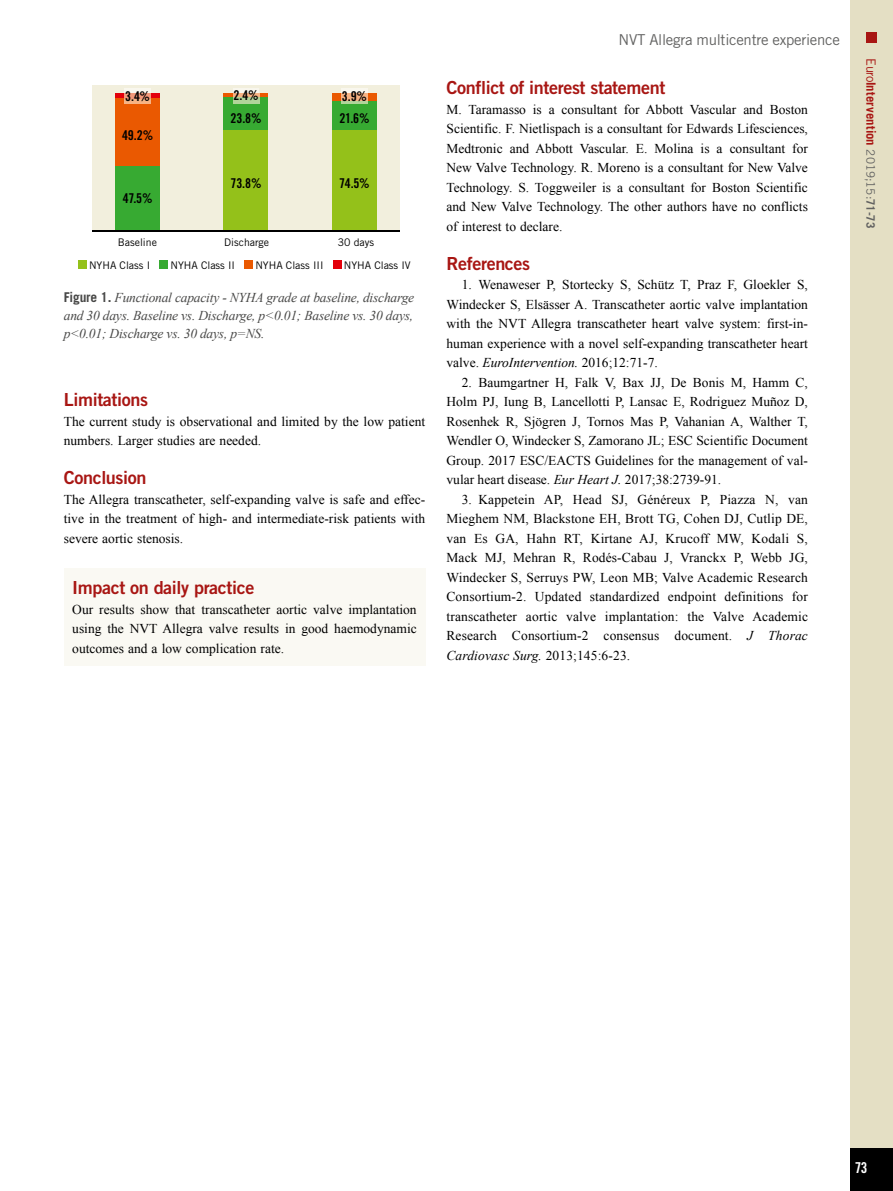
<style>
.page{position:relative;width:893px;height:1191px;background:#fff}
.page>*{position:absolute;margin:0;border:0;box-sizing:border-box;transform-origin:0 0}
.t1{font:18px "Trade Gothic LT Std Bd 2";letter-spacing:-.02em;color:#a81613}
.t2{font:15px "Trade Gothic LT Std";letter-spacing:-.02em;color:#626261}
.t3{font:15px "Trade Gothic LT Std Bd Cn 20";color:#fff}
.t4{font:13.5px/19.5px "Times New Roman";color:#000;text-align:justify}
.t5{font:italic 13.5px/18px "Times New Roman";letter-spacing:-.015em;color:#484847;text-align:justify}
.t6{font:13.5px "Trade Gothic LT Std Bd Cn 20";letter-spacing:-.015em;color:#000}
.t7{font:700 12.75px "Trade Gothic LT Std";letter-spacing:.005em;color:#a81613}
.t8{font:10.5px "Trade Gothic LT Std";color:#000}
.s1{font-family:"Trade Gothic LT Std";font-weight:700;font-style:normal}
.s2{font-style:italic}
.s3{font-weight:400}
.s4{font-weight:400;font-size:11.7px;color:#626261}
.s5{font-size:11.7px;color:#626261}
</style>
<div class="page">
<div style="left:850px;top:0;width:43px;height:1191px;background:#e4dfc4"></div>
<div style="left:850px;top:1148px;width:43px;height:43px;background:#000"></div>
<div style="left:866px;top:32px;width:11px;height:10px;background:#a81613"></div>
<div style="left:64px;top:568px;width:361px;height:97px;background:#faf9f3"></div>
<div style="left:92px;top:85px;width:308px;height:146px;background:#f2efdd"></div>
<div style="left:78px;top:261px;width:9px;height:8px;background:#94c11a"></div>
<div style="left:160px;top:261px;width:8px;height:8px;background:#37aa32"></div>
<div style="left:245px;top:261px;width:8px;height:8px;background:#ea5901"></div>
<div style="left:333px;top:261px;width:8px;height:8px;background:#e3000b"></div>
<div style="left:115px;top:93px;width:45px;height:6px;background:#e3000b"></div>
<div style="left:115px;top:99px;width:45px;height:67px;background:#ea5901"></div>
<div style="left:115px;top:166px;width:45px;height:65px;background:#37aa32"></div>
<div style="left:124px;top:88px;width:27px;height:5px;background:#f9f7ee"></div>
<div style="left:124px;top:93px;width:27px;height:6px;background:#f3997a"></div>
<hr style="left:124px;top:99px;width:27px;height:4px;background:#f7b384">
<hr style="left:224px;top:93px;width:44px;height:4px;background:#ea5901">
<div style="left:224px;top:97px;width:44px;height:33px;background:#37aa32"></div>
<div style="left:224px;top:130px;width:44px;height:101px;background:#94c11a"></div>
<svg style="left:233px;top:88px;width:26px;height:5px"></svg>
<hr style="left:233px;top:93px;width:26px;height:4px;background:#f7b384">
<div style="left:233px;top:97px;width:26px;height:6px;background:#b1d49a"></div>
<div style="left:332px;top:100px;width:45px;height:30px;background:#37aa32"></div>
<div style="left:332px;top:93px;width:45px;height:7px;background:#ea5901"></div>
<div style="left:332px;top:130px;width:45px;height:101px;background:#94c11a"></div>
<hr style="left:341px;top:100px;width:27px;height:3px;background:#b1d49a">
<div style="left:341px;top:88px;width:27px;height:5px;background:#f9f7ee"></div>
<div style="left:341px;top:93px;width:27px;height:7px;background:#f7b384"></div>
<hr style="left:92px;top:231px;width:308px;height:1px;background:#000">
<p class="t6" style="left:125px;top:88px;width:26px">3.4%</p>
<p class="t6" style="left:122px;top:127px;width:33px">49.2%</p>
<p class="t6" style="left:123px;top:190px;width:31px">47.5%</p>
<p class="t6" style="left:234px;top:87px;width:27px">2.4%</p>
<p class="t6" style="left:231px;top:110px;width:33px">23.8%</p>
<p class="t6" style="left:231px;top:175px;width:32px">73.8%</p>
<p class="t6" style="left:342px;top:88px;width:27px">3.9%</p>
<p class="t6" style="left:339px;top:110px;width:32px">21.6%</p>
<p class="t6" style="left:339px;top:175px;width:32px">74.5%</p>
<p class="t8" style="left:118px;top:236px;width:41px">Baseline</p>
<p class="t8" style="left:224px;top:236px;width:46px">Discharge</p>
<p class="t8" style="left:338px;top:236px;width:38px">30 days</p>
<p class="t8" style="left:89px;top:258px;width:63px">NYHA Class I</p>
<p class="t8" style="left:170px;top:258px;width:66px">NYHA Class II</p>
<p class="t8" style="left:255px;top:258px;width:70px">NYHA Class III</p>
<p class="t8" style="left:344px;top:258px;width:69px">NYHA Class IV</p>
<p class="t5" style="left:64px;top:288px;width:352px"><span class="s1">Figure 1.</span> Functional capacity - NYHA grade at baseline, discharge and 30 days. Baseline vs. Discharge, p&lt;0.01; Baseline vs. 30 days, p&lt;0.01; Discharge vs. 30 days, p=NS.</p>
<h1 class="t1" style="left:64px;top:389px;width:86px">Limitations</h1>
<p class="t4" style="left:64px;top:411px;width:363px">The current study is observational and limited by the low patient numbers. Larger studies are needed.</p>
<h1 class="t1" style="left:64px;top:467px;width:84px">Conclusion</h1>
<p class="t4" style="left:64px;top:489px;width:363px">The Allegra transcatheter, self-expanding valve is safe and effec&shy;tive in the treatment of high- and intermediate-risk patients with severe aortic stenosis.</p>
<h1 class="t1" style="left:72px;top:576px;width:184px">Impact on daily practice</h1>
<p class="t4" style="left:72px;top:599px;width:346px">Our results show that transcatheter aortic valve implantation using the NVT Allegra valve results in good haemodynamic outcomes and a low complication rate.</p>
<p class="t2" style="left:618px;top:30px;width:223px">NVT Allegra multicentre experience</p>
<h1 class="t1" style="left:446px;top:77px;width:220px">Conflict of interest statement</h1>
<p class="t4" style="left:446px;top:99px;width:363px">M. Taramasso is a consultant for Abbott Vascular and Boston Scientific. F. Nietlispach is a consultant for Edwards Lifesciences, Medtronic and Abbott Vascular. E. Molina is a consultant for New Valve Technology. R. Moreno is a consultant for New Valve Technology. S. Toggweiler is a consultant for Boston Scientific and New Valve Technology. The other authors have no conflicts of interest to declare.</p>
<h1 class="t1" style="left:446px;top:252px;width:85px">References</h1>
<p class="t4" style="left:446px;top:275px;width:363px;text-indent:15px">1. Wenaweser P, Stortecky S, Schütz T, Praz F, Gloekler S, Windecker S, Elsässer A. Transcatheter aortic valve implantation with the NVT Allegra transcatheter heart valve system: first-in&shy;human experience with a novel self-expanding transcatheter heart valve. <span class="s2">EuroIntervention.</span> 2016;12:71-7.</p>
<p class="t4" style="left:446px;top:372px;width:363px;text-indent:15px">2. Baumgartner H, Falk V, Bax JJ, De Bonis M, Hamm C, Holm PJ, Iung B, Lancellotti P, Lansac E, Rodriguez Muñoz D, Rosenhek R, Sjögren J, Tornos Mas P, Vahanian A, Walther T, Wendler O, Windecker S, Zamorano JL; ESC Scientific Document Group. 2017 ESC/EACTS Guidelines for the management of val&shy;vular heart disease. <span class="s2">Eur Heart J.</span> 2017;38:2739-91.</p>
<p class="t4" style="left:446px;top:489px;width:363px;text-indent:15px">3. Kappetein AP, Head SJ, Généreux P, Piazza N, van Mieghem NM, Blackstone EH, Brott TG, Cohen DJ, Cutlip DE, van Es GA, Hahn RT, Kirtane AJ, Krucoff MW, Kodali S, Mack MJ, Mehran R, Rodés-Cabau J, Vranckx P, Webb JG, Windecker S, Serruys PW, Leon MB; Valve Academic Research Consortium-2. Updated standardized endpoint definitions for transcatheter aortic valve implantation: the Valve Academic Research Consortium-2 consensus document. <span class="s2">J Thorac Cardiovasc Surg.</span> 2013;145:6-23.</p>
<p class="t7" style="left:879px;top:58px;width:172px;rotate:90deg"><span class="s3">Euro</span>Intervention <span class="s4">2019;15:</span><span class="s5">71-73</span></p>
<p class="t3" style="left:855px;top:1158px;width:14px">73</p>
</div>
